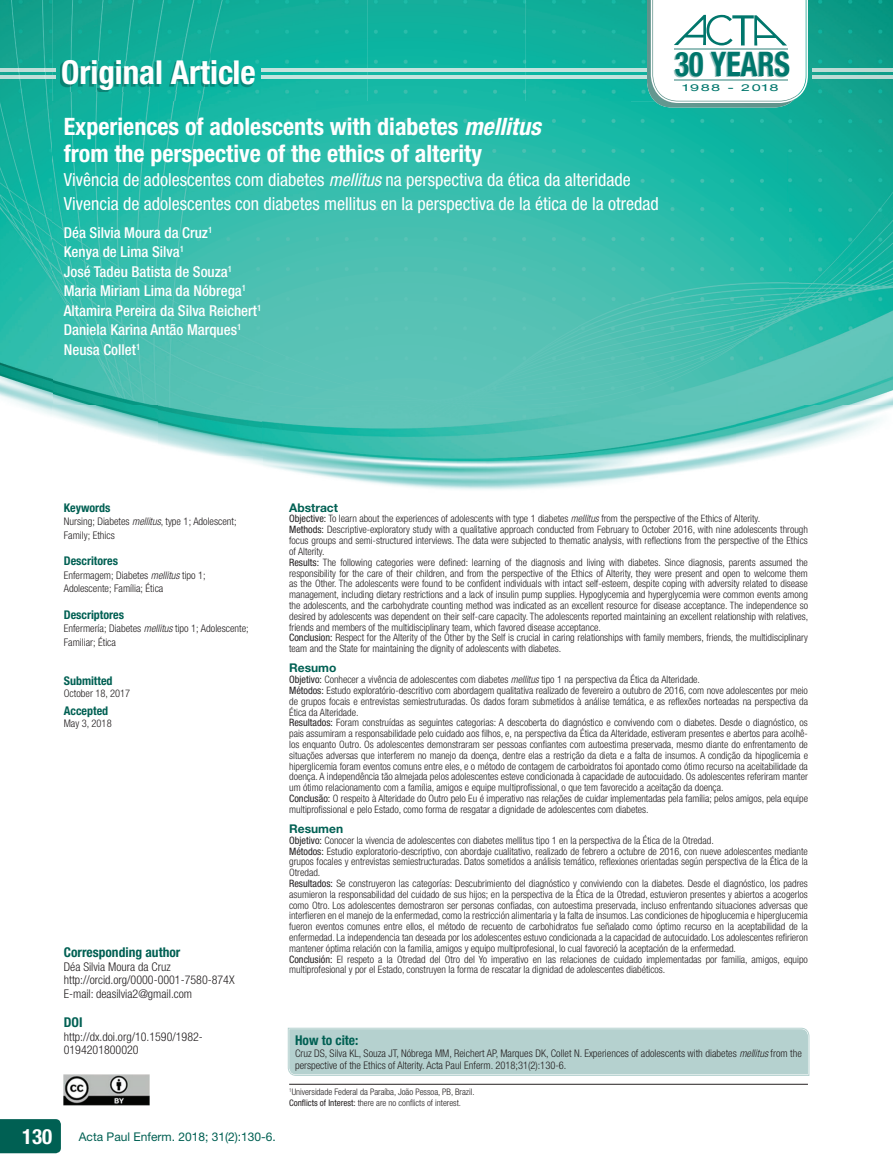
<style>
.page{position:relative;width:893px;height:1170px;background:#fff}
.page>*{position:absolute;margin:0;border:0;box-sizing:border-box;transform-origin:0 0}
.t1{font:700 condensed 33.9px "Helvetica Neue LT Std";color:#00766c;scale:.89 1}
.t2{font:700 condensed 33px "Helvetica Neue LT Std";color:#fff}
.t3{font:700 condensed 24px/27px "Helvetica Neue LT Std";color:#fff}
.t4{font:700 condensed 21px "Helvetica Neue LT Std";color:#fff}
.t5{font:condensed 18px/24px "Helvetica Neue LT Std";color:#fff}
.t6{font:500 condensed 15px/19.5px "Helvetica Neue LT Std";color:#fff}
.t7{font:700 condensed 13.5px "Helvetica Neue LT Std";color:#006053}
.t8{font:300 condensed 12px/13.5px "Helvetica Neue LT Std";color:#231f20}
.t9{font:700 condensed 12px "Helvetica Neue LT Std";color:#006053}
.t10{font:12px "Helvetica Neue LT Std";color:#006053}
.t11{font:700 12px "Helvetica Neue LT Std";color:#006053}
.t12{font:300 condensed 10.5px/13.5px "Helvetica Neue LT Std";color:#231f20}
.t13{font:300 condensed 10.2px/10.8px "Helvetica Neue LT Std";color:#231f20}
.t14{font:expanded 9.6px "Helvetica Neue LT Std";letter-spacing:.1em;color:#00766c;scale:1.43 1}
.t15{font:300 condensed 9px/10.5px "Helvetica Neue LT Std";color:#231f20}
.s1{font-style:italic}
.s2{font-weight:400}
</style>
<div class="page">
<div style="left:0;top:1119px;width:61px;height:34px;background:#006053"></div>
<img style="left:788px;top:0;width:105px;height:304px">
<img style="left:52px;top:0;width:595px;height:101px">
<img style="left:0;top:0;width:52px;height:415px">
<img style="left:158px;top:101px;width:630px;height:203px">
<img style="left:52px;top:101px;width:106px;height:342px">
<img style="left:157px;top:304px;width:736px;height:186px">
<img style="left:812px;top:75px;width:81px;height:4px">
<img style="left:812px;top:68px;width:81px;height:4px">
<img style="left:0;top:75px;width:56px;height:4px">
<img style="left:0;top:68px;width:56px;height:4px">
<img style="left:647px;top:0;width:153px;height:107px">
<svg style="left:651px;top:0;width:157px;height:103px"></svg>
<hr style="left:674px;top:48px;width:113px;height:1px;background:#95bfbb">
<hr style="left:674px;top:79px;width:113px;height:2px;background:#95bfbb">
<hr style="left:289px;top:1083px;width:519px;height:1px;background:#231f20">
<img style="left:64px;top:1074px;width:86px;height:31px">
<svg style="left:287px;top:1027px;width:523px;height:49px;background:#b7d2d0"></svg>
<img style="left:60px;top:62px;width:193px;height:30px">
<hr style="left:262px;top:75px;width:384px;height:4px;background:#c4e4de">
<hr style="left:262px;top:68px;width:384px;height:4px;background:#c4e4de">
<h2 class="t2" style="left:61px;top:52px;width:196px">Original Article</h2>
<h3 class="t3" style="left:64px;top:112px;width:478px">Experiences of adolescents with diabetes <span class="s1">mellitus </span>from the perspective of the ethics of alterity</h3>
<h3 class="t5" style="left:64px;top:167px;width:596px">Vivência de adolescentes com diabetes <span class="s1">mellitus</span> na perspectiva da ética da alteridade<br>Vivencia de adolescentes con diabetes mellitus en la perspectiva de la ética de la otredad</h3>
<h3 class="t6" style="left:64px;top:222px;width:199px">Déa Silvia Moura da Cruz<sup>1<br></sup>Kenya de Lima Silva<sup>1<br></sup>José Tadeu Batista de Souza<sup>1<br></sup>Maria Miriam Lima da Nóbrega<sup>1<br></sup>Altamira Pereira da Silva Reichert<sup>1<br></sup>Daniela Karina Antão Marques<sup>1<br></sup>Neusa Collet<sup>1</sup></h3>
<h1 class="t1" style="left:675px;top:44px;width:131px">30 YEARS</h1>
<p class="t14" style="left:683px;top:82px;width:69px">1988 - 2018</p>
<p class="t9" style="left:64px;top:500px;width:48px">Keywords</p>
<p class="t12" style="left:64px;top:514px;width:174px">Nursing; Diabetes <span class="s1">mellitus</span>, type 1; Adolescent;<br>Family; Ethics</p>
<p class="t9" style="left:64px;top:553px;width:56px">Descritores</p>
<p class="t12" style="left:64px;top:568px;width:144px">Enfermagem; Diabetes <span class="s1">mellitus</span> tipo 1;<br>Adolescente; Família; Ética</p>
<p class="t9" style="left:64px;top:607px;width:62px">Descriptores</p>
<p class="t12" style="left:64px;top:621px;width:186px">Enfermería; Diabetes <span class="s1">mellitus</span> tipo 1; Adolescente;<br>Familiar; Ética</p>
<p class="t9" style="left:64px;top:673px;width:50px">Submitted</p>
<p class="t12" style="left:64px;top:686px;width:68px">October 18, 2017</p>
<p class="t9" style="left:64px;top:703px;width:46px">Accepted</p>
<p class="t12" style="left:64px;top:716px;width:49px">May 3, 2018</p>
<h3 class="t7" style="left:64px;top:944px;width:118px">Corresponding author</h3>
<p class="t8" style="left:64px;top:959px;width:172px">Déa Silvia Moura da Cruz http://orcid.org/0000-0001-7580-874X<br>E-mail: deasilvia2@gmail.com</p>
<h3 class="t7" style="left:64px;top:1014px;width:20px">DOI</h3>
<p class="t8" style="left:64px;top:1029px;width:141px">http://dx.doi.org/10.1590/1982-<br>0194201800020</p>
<h3 class="t4" style="left:22px;top:1123px;width:32px">130</h3>
<p class="t10" style="left:79px;top:1129px;width:199px">Acta Paul Enferm. 2018; 31(2):130-6.</p>
<p class="t11" style="left:289px;top:500px;width:50px">Abstract</p>
<p class="t13" style="left:289px;top:513px;width:521px"><span class="s2">Objective:</span> To learn about the experiences of adolescents with type 1 diabetes <span class="s1">mellitus</span> from the perspective of the Ethics of Alterity.<br><span class="s2">Methods:</span> Descriptive-exploratory study with a qualitative approach conducted from February to October 2016, with nine adolescents through focus groups and semi-structured interviews. The data were subjected to thematic analysis, with reflections from the perspective of the Ethics of Alterity.<br><span class="s2">Results:</span> The following categories were defined: learning of the diagnosis and living with diabetes. Since diagnosis, parents assumed the responsibility for the care of their children, and from the perspective of the Ethics of Alterity, they were present and open to welcome them as the Other. The adolescents were found to be confident individuals with intact self-esteem, despite coping with adversity related to disease management, including dietary restrictions and a lack of insulin pump supplies. Hypoglycemia and hyperglycemia were common events among the adolescents, and the carbohydrate counting method was indicated as an excellent resource for disease acceptance. The independence so desired by adolescents was dependent on their self-care capacity. The adolescents reported maintaining an excellent relationship with relatives, friends and members of the multidisciplinary team, which favored disease acceptance.<br><span class="s2">Conclusion:</span> Respect for the Alterity of the Other by the Self is crucial in caring relationships with family members, friends, the multidisciplinary team and the State for maintaining the dignity of adolescents with diabetes.</p>
<p class="t11" style="left:289px;top:660px;width:49px">Resumo</p>
<p class="t13" style="left:289px;top:674px;width:520px"><span class="s2">Objetivo:</span> Conhecer a vivência de adolescentes com diabetes <span class="s1">mellitus</span> tipo 1 na perspectiva da Ética da Alteridade.<br><span class="s2">Métodos:</span> Estudo exploratório-descritivo com abordagem qualitativa realizado de fevereiro a outubro de 2016, com nove adolescentes por meio de grupos focais e entrevistas semiestruturadas. Os dados foram submetidos à análise temática, e as reflexões norteadas na perspectiva da Ética da Alteridade.<br><span class="s2">Resultados:</span> Foram construídas as seguintes categorias: A descoberta do diagnóstico e convivendo com o diabetes. Desde o diagnóstico, os pais assumiram a responsabilidade pelo cuidado aos filhos, e, na perspectiva da Ética da Alteridade, estiveram presentes e abertos para acolhê&shy;los enquanto Outro. Os adolescentes demonstraram ser pessoas confiantes com autoestima preservada, mesmo diante do enfrentamento de situações adversas que interferem no manejo da doença, dentre elas a restrição da dieta e a falta de insumos. A condição da hipoglicemia e hiperglicemia foram eventos comuns entre eles, e o método de contagem de carboidratos foi apontado como ótimo recurso na aceitabilidade da doença. A independência tão almejada pelos adolescentes esteve condicionada à capacidade de autocuidado. Os adolescentes referiram manter um ótimo relacionamento com a família, amigos e equipe multiprofissional, o que tem favorecido a aceitação da doença.<br><span class="s2">Conclusão:</span> O respeito à Alteridade do Outro pelo Eu é imperativo nas relações de cuidar implementadas pela família; pelos amigos, pela equipe multiprofissional e pelo Estado, como forma de resgatar a dignidade de adolescentes com diabetes.</p>
<p class="t11" style="left:289px;top:821px;width:55px">Resumen</p>
<p class="t13" style="left:289px;top:834px;width:520px"><span class="s2">Objetivo:</span> Conocer la vivencia de adolescentes con diabetes mellitus tipo 1 en la perspectiva de la Ética de la Otredad.<br><span class="s2">Métodos:</span> Estudio exploratorio-descriptivo, con abordaje cualitativo, realizado de febrero a octubre de 2016, con nueve adolescentes mediante grupos focales y entrevistas semiestructuradas. Datos sometidos a análisis temático, reflexiones orientadas según perspectiva de la Ética de la Otredad.<br><span class="s2">Resultados:</span> Se construyeron las categorías: Descubrimiento del diagnóstico y conviviendo con la diabetes. Desde el diagnóstico, los padres asumieron la responsabilidad del cuidado de sus hijos; en la perspectiva de la Ética de la Otredad, estuvieron presentes y abiertos a acogerlos como Otro. Los adolescentes demostraron ser personas confiadas, con autoestima preservada, incluso enfrentando situaciones adversas que interfieren en el manejo de la enfermedad, como la restricción alimentaria y la falta de insumos. Las condiciones de hipoglucemia e hiperglucemia fueron eventos comunes entre ellos, el método de recuento de carbohidratos fue señalado como óptimo recurso en la aceptabilidad de la enfermedad. La independencia tan deseada por los adolescentes estuvo condicionada a la capacidad de autocuidado. Los adolescentes refirieron mantener óptima relación con la familia, amigos y equipo multiprofesional, lo cual favoreció la aceptación de la enfermedad.<br><span class="s2">Conclusión:</span> El respeto a la Otredad del Otro del Yo imperativo en las relaciones de cuidado implementadas por familia, amigos, equipo multiprofesional y por el Estado, construyen la forma de rescatar la dignidad de adolescentes diabéticos.</p>
<h3 class="t7" style="left:295px;top:1031px;width:65px">How to cite:</h3>
<p class="t12" style="left:295px;top:1046px;width:508px;line-height:12px">Cruz DS, Silva KL, Souza JT, Nóbrega MM, Reichert AP, Marques DK, Collet N. Experiences of adolescents with diabetes <span class="s1">mellitus</span> from the perspective of the Ethics of Alterity. Acta Paul Enferm. 2018;31(2):130-6.</p>
<p class="t15" style="left:289px;top:1086px;width:187px"><sup>1</sup>Universidade Federal da Paraíba, João Pessoa, PB, Brazil.<br><span class="s2">Conflicts of Interest:</span> there are no conflicts of interest.</p>
</div>
